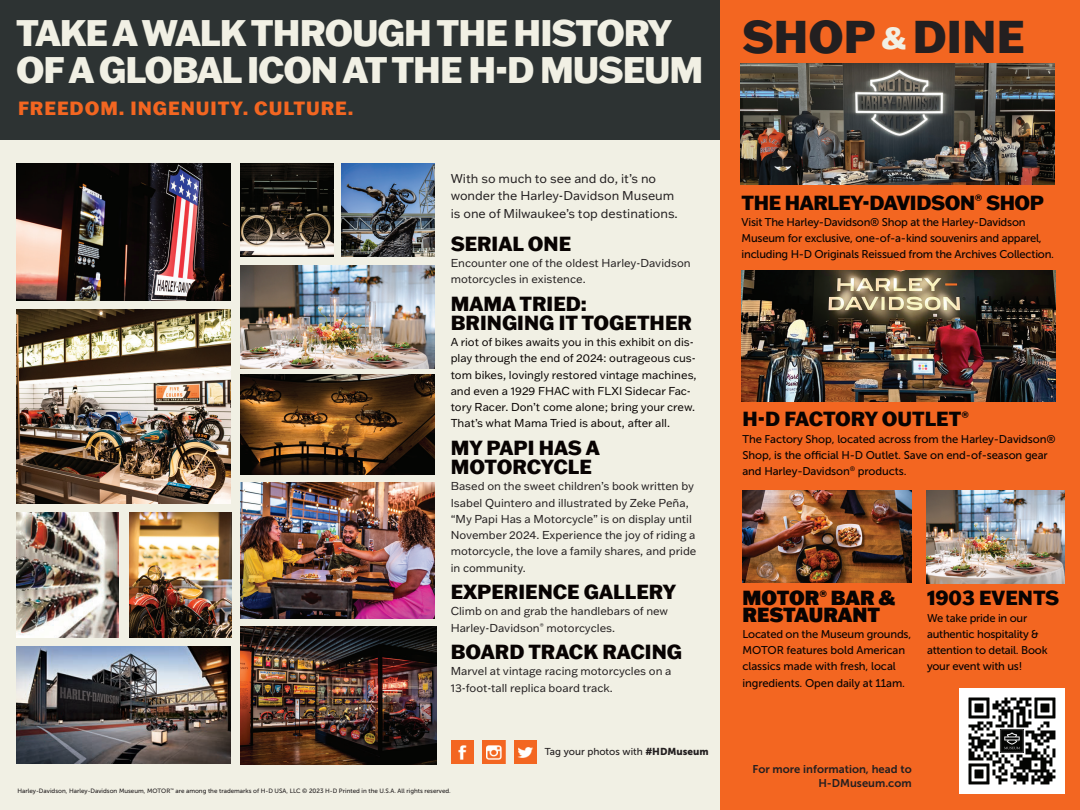
<style>
.page{position:relative;width:1080px;height:810px;background:#fff}
.page>*{position:absolute;margin:0;border:0;box-sizing:border-box;transform-origin:0 0}
.t1{font:800 45px "Franklin Gothic ATF";color:#231f20}
.t2{font:800 36.25px/37.5px "Franklin Gothic ATF";letter-spacing:-.03em;color:#f1f0e4}
.t3{font:800 20px/19.1px "Franklin Gothic ATF";color:#080302}
.t4{font:800 20px "Franklin Gothic ATF";letter-spacing:-.02em;color:#080302}
.t5{font:900 20px/16.2px "Franklin Gothic ATF";color:#080302}
.t6{font:800 18.75px "Franklin Gothic ATF";letter-spacing:.05em;color:#f36621}
.t7{font:12.5px/17.5px "Franklin Gothic ATF";color:#231f20}
.t8{font:11.25px/16.2px "Museo Sans 500";letter-spacing:-.02em;color:#080302}
.t9{font:11.25px/16.2px "Franklin Gothic ATF";color:#231f20}
.t10{font:11.25px/16.2px "Franklin Gothic ATF";color:#080302}
.t11{font:11.25px/13.5px "Museo Sans 700";color:#231f20;text-align:right}
.t12{font:10px "Museo Sans 500";color:#231f20}
.t13{font:6.25px "Museo Sans 500";color:#231f20}
.s1{font-family:"Museo Sans 900"}
.s2{font-size:30px;color:#f1f0e4}
</style>
<div class="page">
<div style="left:0;top:139px;width:720px;height:671px;background:#f1f0e4"></div>
<div style="left:720px;top:0;width:360px;height:810px;background:#f36621"></div>
<img style="left:240px;top:482px;width:195px;height:136px">
<img style="left:17px;top:309px;width:214px;height:195px">
<img style="left:17px;top:646px;width:214px;height:118px">
<img style="left:240px;top:374px;width:195px;height:101px">
<img style="left:17px;top:164px;width:214px;height:136px">
<img style="left:240px;top:164px;width:94px;height:93px">
<img style="left:17px;top:512px;width:102px;height:126px">
<img style="left:342px;top:164px;width:92px;height:93px">
<img style="left:129px;top:512px;width:102px;height:126px">
<img style="left:240px;top:265px;width:195px;height:103px">
<img style="left:451px;top:741px;width:23px;height:23px">
<img style="left:483px;top:741px;width:22px;height:23px">
<img style="left:514px;top:741px;width:23px;height:23px">
<div style="left:0;top:0;width:720px;height:139px;background:#2d3333"></div>
<img style="left:741px;top:64px;width:313px;height:121px">
<img style="left:742px;top:270px;width:313px;height:132px">
<img style="left:742px;top:490px;width:169px;height:92px">
<img style="left:926px;top:490px;width:139px;height:93px">
<img style="left:959px;top:689px;width:106px;height:105px">
<img style="left:240px;top:626px;width:197px;height:139px">
<h2 class="t2" style="left:16px;top:13px;width:689px">TAKE A WALK THROUGH THE HISTORY<br>OF A GLOBAL ICON AT THE H-D MUSEUM</h2>
<h3 class="t6" style="left:18px;top:96px;width:337px">FREEDOM. INGENUITY. CULTURE.</h3>
<p class="t7" style="left:451px;top:169px;width:229px">With so much to see and do, it’s no wonder the Harley-Davidson Museum is one of Milwaukee’s top destinations.</p>
<h3 class="t3" style="left:451px;top:233px;width:122px">SERIAL ONE</h3>
<p class="t9" style="left:451px;top:255px;width:241px">Encounter one of the oldest Harley-Davidson motorcycles in existence.</p>
<h3 class="t3" style="left:451px;top:293px;width:243px">MAMA TRIED:<br>BRINGING IT TOGETHER</h3>
<p class="t10" style="left:451px;top:334px;width:248px">A riot of bikes awaits you in this exhibit on dis&shy;play through the end of 2024: outrageous cus&shy;tom bikes, lovingly restored vintage machines, and even a 1929 FHAC with FLXI Sidecar Fac&shy;tory Racer. Don’t come alone; bring your crew.<br>That’s what Mama Tried is about, after all.</p>
<h3 class="t3" style="left:451px;top:438px;width:151px">MY PAPI HAS A<br>MOTORCYCLE</h3>
<p class="t9" style="left:451px;top:478px;width:247px">Based on the sweet children’s book written by Isabel Quintero and illustrated by Zeke Peña, “My Papi Has a Motorcycle” is on display until November 2024. Experience the joy of riding a motorcycle, the love a family shares, and pride in community.</p>
<h3 class="t3" style="left:451px;top:582px;width:227px">EXPERIENCE GALLERY</h3>
<p class="t9" style="left:451px;top:603px;width:219px">Climb on and grab the handlebars of new<br>Harley-Davidson<sup>®</sup> motorcycles.</p>
<h3 class="t3" style="left:451px;top:642px;width:233px">BOARD TRACK RACING</h3>
<p class="t9" style="left:451px;top:663px;width:222px">Marvel at vintage racing motorcycles on a<br>13-foot-tall replica board track.</p>
<p class="t13" style="left:17px;top:788px;width:435px">Harley-Davidson, Harley-Davidson Museum, MOTOR<sup>™</sup> are among the trademarks of H-D USA, LLC © 2023 H-D Printed in the U.S.A. All rights reserved.</p>
<p class="t12" style="left:545px;top:747px;width:165px">Tag your photos with <span class="s1">#HDMuseum</span></p>
<h1 class="t1" style="left:742px;top:6px;width:284px">SHOP <span class="s2">&amp;</span> DINE</h1>
<h3 class="t4" style="left:742px;top:189px;width:304px">THE HARLEY-DAVIDSON<sup>®</sup> SHOP</h3>
<p class="t8" style="left:742px;top:214px;width:314px">Visit The Harley-Davidson® Shop at the Harley-Davidson<br>Museum for exclusive, one-of-a-kind souvenirs and apparel, including H-D Originals Reissued from the Archives Collection.</p>
<h3 class="t3" style="left:742px;top:409px;width:228px">H-D FACTORY OUTLET<sup>®</sup></h3>
<p class="t8" style="left:742px;top:431px;width:315px">The Factory Shop, located across from the Harley-Davidson®<br>Shop, is the official H-D Outlet. Save on end-of-season gear and Harley-Davidson<sup>®</sup> products.</p>
<h3 class="t5" style="left:742px;top:589px;width:155px">MOTOR<sup>®</sup> BAR &amp;<br>RESTAURANT</h3>
<p class="t8" style="left:742px;top:626px;width:170px">Located on the Museum grounds,<br>MOTOR features bold American classics made with fresh, local ingredients. Open daily at 11am.</p>
<h3 class="t3" style="left:927px;top:588px;width:134px">1903 EVENTS</h3>
<p class="t8" style="left:927px;top:610px;width:122px">We take pride in our authentic hospitality &amp; attention to detail. Book your event with us!</p>
<p class="t11" style="left:752px;top:763px;width:161px">For more information, head to<br>H-DMuseum.com</p>
</div>
